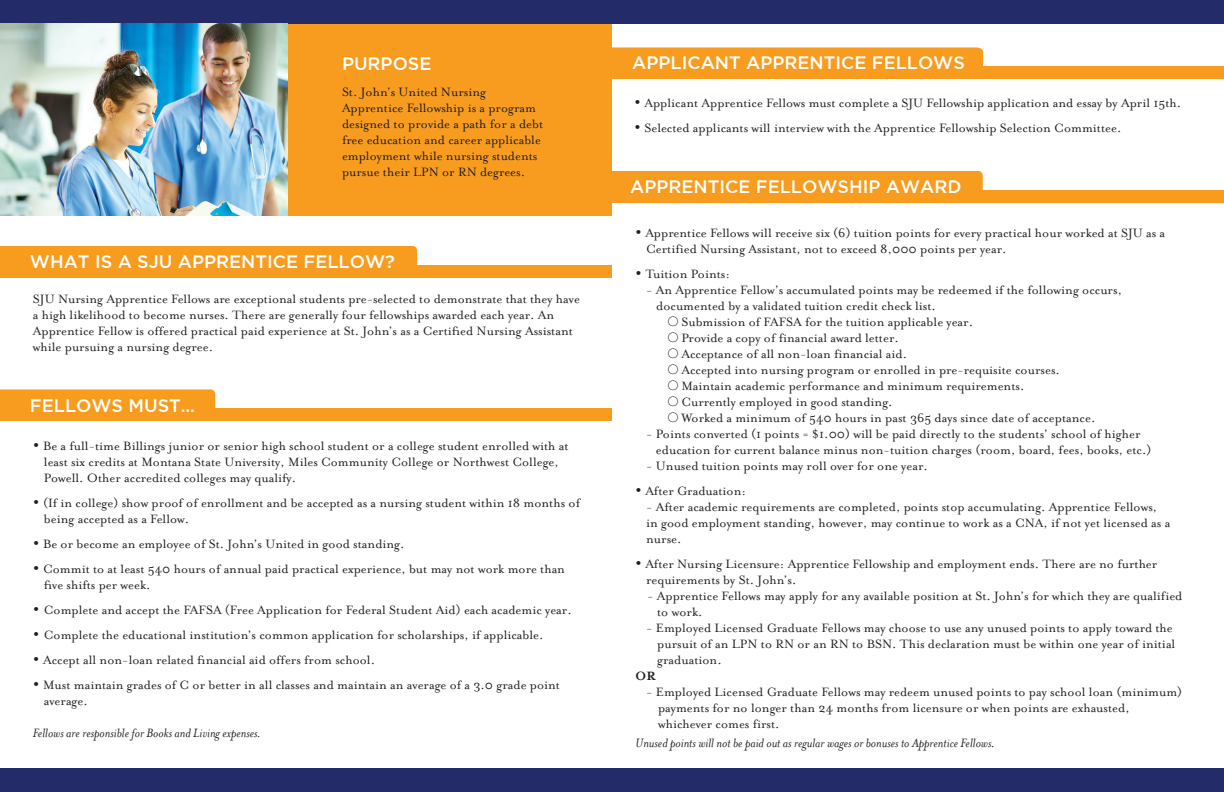
<style>
.page{position:relative;width:1224px;height:792px;background:#fff}
.page>*{position:absolute;margin:0;border:0;box-sizing:border-box;transform-origin:0 0}
.t1{font:500 18px "Gotham";color:#fff}
.t2{font:14px/16px "Mrs Eaves Roman";color:#231f20}
.t3{font:italic 14px "Mrs Eaves";color:#231f20}
.t4{font:700 14px "Mrs Eaves";color:#231f20}
.s1{font-family:"Gotham";font-weight:500}
.s2{font-family:"Calibri";font-size:10px}
</style>
<div class="page">
<div style="left:612px;top:47px;width:371px;height:20px;background:#f89c20"></div>
<div style="left:593px;top:67px;width:631px;height:12px;background:#f89c20"></div>
<div style="left:605px;top:171px;width:378px;height:31px;background:#f89c20;border-radius:4px"></div>
<div style="left:594px;top:190px;width:630px;height:12px;background:#f89c20"></div>
<div style="left:9px;top:20px;width:603px;height:196px;background:#f89c20"></div>
<div style="left:0;top:0;width:1224px;height:23px;background:#242b69"></div>
<div style="left:0;top:769px;width:1224px;height:23px;background:#242b69"></div>
<div style="left:0;top:246px;width:417px;height:19px;background:#f89c20"></div>
<div style="left:0;top:265px;width:612px;height:12px;background:#f89c20"></div>
<div style="left:0;top:389px;width:215px;height:20px;background:#f89c20"></div>
<div style="left:0;top:409px;width:612px;height:12px;background:#f89c20"></div>
<img style="left:0;top:23px;width:288px;height:193px">
<p class="t1" style="left:342px;top:53px;width:91px">PURPOSE</p>
<p class="t2" style="left:342px;top:84px;width:203px">St. John’s United Nursing Apprentice Fellowship is a program designed to provide a path for a debt free education and career applicable employment while nursing students pursue their LPN or RN degrees.</p>
<p class="t1" style="left:30px;top:252px;width:366px">WHAT IS A SJU APPRENTICE FELLOW?</p>
<p class="t2" style="left:33px;top:292px;width:549px">SJU Nursing Apprentice Fellows are exceptional students pre-selected to demonstrate that they have a high likelihood to become nurses. There are generally four fellowships awarded each year. An Apprentice Fellow is offered practical paid experience at St. John’s as a Certified Nursing Assistant while pursuing a nursing degree.</p>
<p class="t1" style="left:30px;top:395px;width:167px">FELLOWS MUST…</p>
<p class="t2" style="left:44px;top:439px;width:526px;text-indent:-11px"><span class="s1">•</span> Be a full-time Billings junior or senior high school student or a college student enrolled with at least six credits at Montana State University, Miles Community College or Northwest College,<br>Powell. Other accredited colleges may qualify.</p>
<p class="t2" style="left:44px;top:496px;width:538px;text-indent:-11px"><span class="s1">•</span> (If in college) show proof of enrollment and be accepted as a nursing student within 18 months of being accepted as a Fellow.</p>
<p class="t2" style="left:33px;top:537px;width:373px"><span class="s1">•</span> Be or become an employee of St. John’s United in good standing.</p>
<p class="t2" style="left:44px;top:562px;width:523px;text-indent:-11px"><span class="s1">•</span> Commit to at least 540 hours of annual paid practical experience, but may not work more than five shifts per week.</p>
<p class="t2" style="left:33px;top:603px;width:540px"><span class="s1">•</span> Complete and accept the FAFSA (Free Application for Federal Student Aid) each academic year.</p>
<p class="t2" style="left:33px;top:628px;width:512px"><span class="s1">•</span> Complete the educational institution’s common application for scholarships, if applicable.</p>
<p class="t2" style="left:33px;top:653px;width:344px"><span class="s1">•</span> Accept all non-loan related financial aid offers from school.</p>
<p class="t2" style="left:44px;top:678px;width:518px;text-indent:-11px"><span class="s1">•</span> Must maintain grades of C or better in all classes and maintain an average of a 3.0 grade point average.</p>
<p class="t3" style="left:33px;top:725px;width:230px">Fellows are responsible for Books and Living expenses.</p>
<p class="t1" style="left:632px;top:52px;width:334px">APPLICANT APPRENTICE FELLOWS</p>
<p class="t2" style="left:634px;top:96px;width:548px"><span class="s1">•</span> Applicant Apprentice Fellows must complete a SJU Fellowship application and essay by April 15th.</p>
<p class="t2" style="left:634px;top:121px;width:489px"><span class="s1">•</span> Selected applicants will interview with the Apprentice Fellowship Selection Committee.</p>
<p class="t1" style="left:630px;top:177px;width:333px">APPRENTICE FELLOWSHIP AWARD</p>
<p class="t2" style="left:646px;top:226px;width:521px;text-indent:-11px"><span class="s1">•</span> Apprentice Fellows will receive six (6) tuition points for every practical hour worked at SJU as a<br>Certified Nursing Assistant, not to exceed 8,000 points per year.</p>
<p class="t2" style="left:635px;top:267px;width:96px"><span class="s1">•</span> Tuition Points:</p>
<p class="t2" style="left:646px;top:283px;width:477px">- An Apprentice Fellow’s accumulated points may be redeemed if the following occurs,</p>
<p class="t2" style="left:656px;top:299px;width:281px">documented by a validated tuition credit check list.</p>
<p class="t2" style="left:668px;top:315px;width:306px"><span class="s2">⃝</span> Submission of FAFSA for the tuition applicable year.</p>
<p class="t2" style="left:668px;top:331px;width:232px"><span class="s2">⃝</span> Provide a copy of financial award letter.</p>
<p class="t2" style="left:668px;top:347px;width:240px"><span class="s2">⃝</span> Acceptance of all non-loan financial aid.</p>
<p class="t2" style="left:668px;top:363px;width:393px"><span class="s2">⃝</span> Accepted into nursing program or enrolled in pre-requisite courses.</p>
<p class="t2" style="left:668px;top:379px;width:358px"><span class="s2">⃝</span> Maintain academic performance and minimum requirements.</p>
<p class="t2" style="left:668px;top:395px;width:226px"><span class="s2">⃝</span> Currently employed in good standing.</p>
<p class="t2" style="left:668px;top:411px;width:429px"><span class="s2">⃝</span> Worked a minimum of 540 hours in past 365 days since date of acceptance.</p>
<p class="t2" style="left:646px;top:427px;width:496px">- Points converted (1 points = $1.00) will be paid directly to the students’ school of higher</p>
<p class="t2" style="left:656px;top:443px;width:497px">education for current balance minus non-tuition charges (room, board, fees, books, etc.)</p>
<p class="t2" style="left:646px;top:459px;width:283px">- Unused tuition points may roll over for one year.</p>
<p class="t2" style="left:635px;top:484px;width:113px"><span class="s1">•</span> After Graduation:</p>
<p class="t2" style="left:646px;top:500px;width:526px">- After academic requirements are completed, points stop accumulating. Apprentice Fellows, in good employment standing, however, may continue to work as a CNA, if not yet licensed as a nurse.</p>
<p class="t2" style="left:646px;top:557px;width:513px;text-indent:-11px"><span class="s1">•</span> After Nursing Licensure: Apprentice Fellowship and employment ends. There are no further requirements by St. John’s.</p>
<p class="t2" style="left:657px;top:589px;width:527px;text-indent:-10px">- Apprentice Fellows may apply for any available position at St. John’s for which they are qualified to work.</p>
<p class="t2" style="left:646px;top:621px;width:528px">- Employed Licensed Graduate Fellows may choose to use any unused points to apply toward the</p>
<p class="t2" style="left:657px;top:637px;width:520px">pursuit of an LPN to RN or an RN to BSN. This declaration must be within one year of initial</p>
<p class="t2" style="left:657px;top:653px;width:66px">graduation.</p>
<p class="t4" style="left:635px;top:670px;width:22px">OR</p>
<p class="t2" style="left:646px;top:685px;width:538px">- Employed Licensed Graduate Fellows may redeem unused points to pay school loan (minimum)</p>
<p class="t2" style="left:658px;top:701px;width:473px">payments for no longer than 24 months from licensure or when points are exhausted,</p>
<p class="t2" style="left:658px;top:717px;width:123px">whichever comes first.</p>
<p class="t3" style="left:635px;top:736px;width:361px">Unused points will not be paid out as regular wages or bonuses to Apprentice Fellows.</p>
</div>
